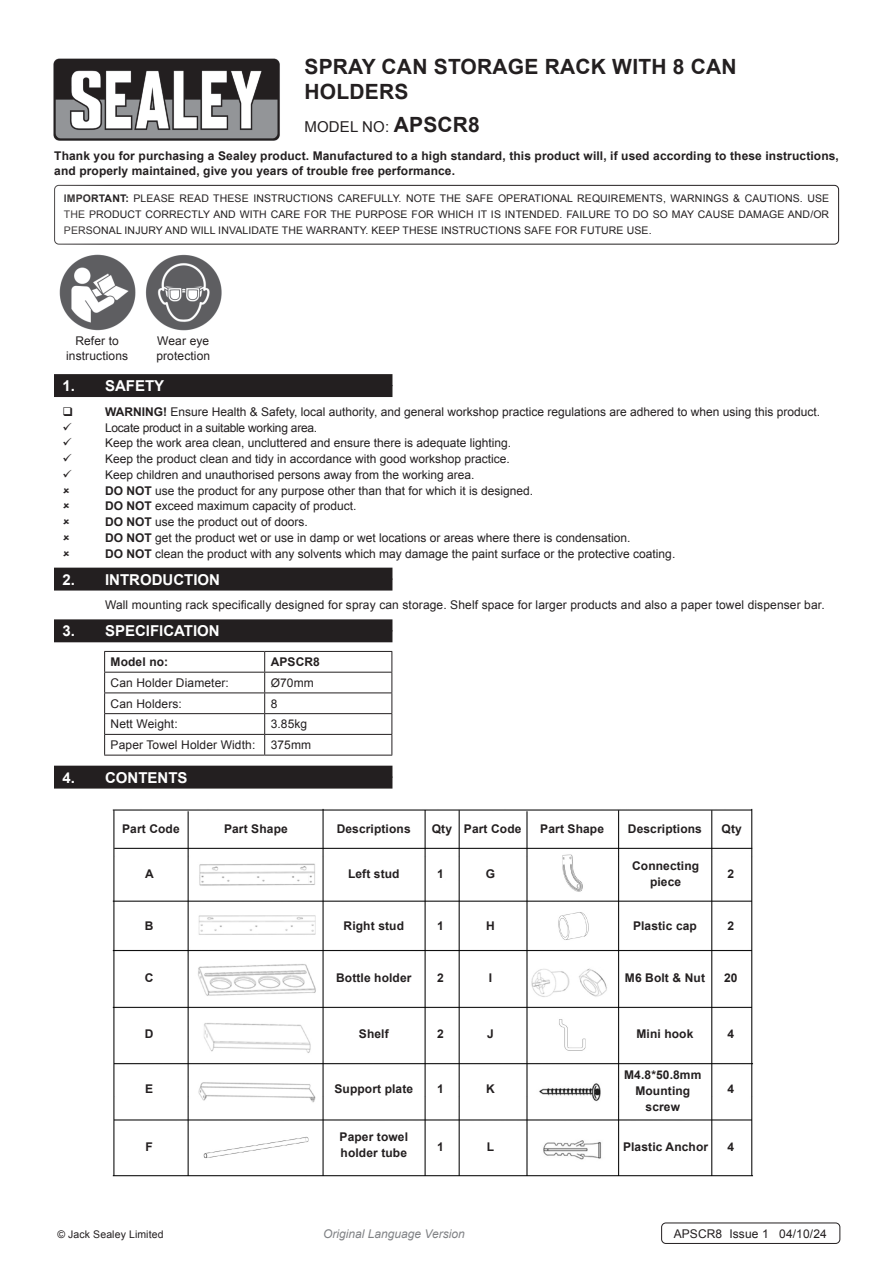
<style>
.page{position:relative;width:893px;height:1263px;background:#fff}
.page>*{position:absolute;margin:0;border:0;box-sizing:border-box;transform-origin:0 0}
.Product_Description{font:700 21px/25.2px "Arial";letter-spacing:.01em;color:#231f20}
.t1{font:700 15px "Arial";color:#fff}
.Instructions_Model_No{font:15px "Arial";letter-spacing:.01em;color:#231f20}
.Body{font:12px/15.8px "Arial";color:#231f20;text-align:center}
.Body-2{font:700 12px/15.8px "Arial";letter-spacing:.01em;color:#231f20}
.Body-3{font:12px "Arial";letter-spacing:-.02em;color:#231f20}
.t2{font:italic 12px "Arial";color:#808285}
.Body__Footer{font:12px "Arial";letter-spacing:.01em;color:#231f20}
.Body__Justified__7pt{font:10.5px/15.8px "Arial";letter-spacing:.01em;color:#231f20;text-align:justify}
.s1{font-weight:700;font-size:21px}
.s2{font-weight:700}
</style>
<div class="page">
<img style="left:112px;top:808px;width:642px;height:369px">
<div style="left:54px;top:385px;width:338px;height:12px;background:#231f20"></div>
<div style="left:54px;top:374px;width:338px;height:12px;background:#231f20"></div>
<div style="left:54px;top:578px;width:338px;height:12px;background:#231f20"></div>
<div style="left:54px;top:568px;width:338px;height:12px;background:#231f20"></div>
<div style="left:54px;top:630px;width:338px;height:12px;background:#231f20"></div>
<div style="left:54px;top:619px;width:338px;height:12px;background:#231f20"></div>
<div style="left:54px;top:776px;width:338px;height:12px;background:#231f20"></div>
<div style="left:54px;top:766px;width:338px;height:12px;background:#231f20"></div>
<img style="left:53px;top:58px;width:227px;height:83px">
<div style="left:54px;top:185px;width:785px;height:59px;border:1px solid #231f20;border-radius:4px"></div>
<div style="left:661px;top:1222px;width:179px;height:22px;border:1px solid #231f20;border-radius:4px"></div>
<img style="left:59px;top:254px;width:163px;height:77px">
<hr style="left:104px;top:692px;width:161px;height:1px;background:#231f20">
<hr style="left:265px;top:692px;width:127px;height:1px;background:#231f20">
<hr style="left:104px;top:713px;width:161px;height:1px;background:#231f20">
<hr style="left:265px;top:713px;width:127px;height:1px;background:#231f20">
<hr style="left:104px;top:734px;width:161px;height:1px;background:#231f20">
<hr style="left:265px;top:734px;width:127px;height:1px;background:#231f20">
<hr style="left:104px;top:755px;width:161px;height:1px;background:#231f20">
<hr style="left:265px;top:755px;width:127px;height:1px;background:#231f20">
<hr style="left:104px;top:651px;width:161px;height:1px;background:#231f20">
<svg style="left:104px;top:652px;width:1px;height:103px"></svg>
<hr style="left:265px;top:651px;width:127px;height:1px;background:#231f20">
<svg style="left:264px;top:652px;width:1px;height:103px"></svg>
<svg style="left:391px;top:652px;width:1px;height:103px"></svg>
<hr style="left:104px;top:672px;width:161px;height:1px;background:#231f20">
<hr style="left:265px;top:672px;width:127px;height:1px;background:#231f20">
<p class="Product_Description" style="left:304px;top:54px;width:434px">SPRAY CAN STORAGE RACK WITH 8 CAN<br>HOLDERS</p>
<p class="Instructions_Model_No" style="left:304px;top:117px;width:177px">MODEL NO: <span class="s1">APSCR8</span></p>
<p class="Body-2" style="left:54px;top:148px;width:786px">Thank you for purchasing a Sealey product. Manufactured to a high standard, this product will, if used according to these instructions, and properly maintained, give you years of trouble free performance.</p>
<p class="Body__Justified__7pt" style="left:64px;top:191px;width:767px"><span class="s2">IMPORTANT:</span> PLEASE READ THESE INSTRUCTIONS CAREFULLY. NOTE THE SAFE OPERATIONAL REQUIREMENTS, WARNINGS &amp; CAUTIONS. USE THE PRODUCT CORRECTLY AND WITH CARE FOR THE PURPOSE FOR WHICH IT IS INTENDED. FAILURE TO DO SO MAY CAUSE DAMAGE AND/OR PERSONAL INJURY AND WILL INVALIDATE THE WARRANTY. KEEP THESE INSTRUCTIONS SAFE FOR FUTURE USE.</p>
<p class="Body" style="left:66px;top:333px;width:64px">Refer to instructions</p>
<p class="Body" style="left:156px;top:333px;width:55px;text-align:left">Wear eye protection</p>
<p class="t1" style="left:63px;top:376px;width:103px">1. SAFETY</p>
<p class="Body" style="left:105px;top:404px;width:717px"><span class="s2">WARNING!</span> Ensure Health &amp; Safety, local authority, and general workshop practice regulations are adhered to when using this product.</p>
<p class="Body-3" style="left:105px;top:419px;width:214px">Locate product in a suitable working area.</p>
<p class="Body" style="left:105px;top:435px;width:408px">Keep the work area clean, uncluttered and ensure there is adequate lighting.</p>
<p class="Body" style="left:105px;top:451px;width:406px">Keep the product clean and tidy in accordance with good workshop practice.</p>
<p class="Body" style="left:105px;top:467px;width:371px">Keep children and unauthorised persons away from the working area.</p>
<p class="Body" style="left:105px;top:483px;width:430px"><span class="s2">DO NOT</span> use the product for any purpose other than that for which it is designed.</p>
<p class="Body" style="left:105px;top:498px;width:253px"><span class="s2">DO NOT</span> exceed maximum capacity of product.</p>
<p class="Body" style="left:105px;top:514px;width:204px"><span class="s2">DO NOT</span> use the product out of doors.</p>
<p class="Body" style="left:105px;top:530px;width:527px"><span class="s2">DO NOT</span> get the product wet or use in damp or wet locations or areas where there is condensation.</p>
<p class="Body" style="left:105px;top:546px;width:572px"><span class="s2">DO NOT</span> clean the product with any solvents which may damage the paint surface or the protective coating.</p>
<p class="t1" style="left:63px;top:569px;width:159px">2. INTRODUCTION</p>
<p class="Body" style="left:105px;top:597px;width:721px">Wall mounting rack specifically designed for spray can storage. Shelf space for larger products and also a paper towel dispenser bar.</p>
<p class="t1" style="left:63px;top:621px;width:159px">3. SPECIFICATION</p>
<p class="Body-2" style="left:111px;top:654px;width:59px">Model no:</p>
<p class="Body-2" style="left:271px;top:654px;width:51px">APSCR8</p>
<p class="Body" style="left:111px;top:675px;width:120px">Can Holder Diameter:</p>
<p class="Body" style="left:271px;top:675px;width:45px">Ø70mm</p>
<p class="Body" style="left:111px;top:696px;width:73px">Can Holders:</p>
<p class="Body" style="left:271px;top:696px;width:8px">8</p>
<p class="Body" style="left:111px;top:716px;width:69px">Nett Weight:</p>
<p class="Body" style="left:271px;top:716px;width:38px">3.85kg</p>
<p class="Body" style="left:111px;top:737px;width:146px">Paper Towel Holder Width:</p>
<p class="Body" style="left:271px;top:737px;width:42px">375mm</p>
<p class="t1" style="left:63px;top:767px;width:127px">4. CONTENTS</p>
<p class="Body-2" style="left:122px;top:821px;width:59px">Part Code</p>
<p class="Body-2" style="left:145px;top:866px;width:10px">A</p>
<p class="Body-2" style="left:145px;top:918px;width:10px">B</p>
<p class="Body-2" style="left:224px;top:821px;width:65px">Part Shape</p>
<p class="Body-2" style="left:337px;top:821px;width:76px">Descriptions</p>
<p class="Body-2" style="left:432px;top:821px;width:22px">Qty</p>
<p class="Body-2" style="left:437px;top:866px;width:8px">1</p>
<p class="Body-2" style="left:348px;top:866px;width:53px">Left stud</p>
<p class="Body-2" style="left:344px;top:918px;width:62px">Right stud</p>
<p class="Body-2" style="left:437px;top:918px;width:8px">1</p>
<p class="Body-2" style="left:464px;top:821px;width:59px">Part Code</p>
<p class="Body-2" style="left:540px;top:821px;width:65px">Part Shape</p>
<p class="Body-2" style="left:628px;top:821px;width:76px">Descriptions</p>
<p class="Body-2" style="left:721px;top:821px;width:22px">Qty</p>
<p class="Body-2" style="left:486px;top:866px;width:11px">G</p>
<p class="Body-2" style="left:486px;top:918px;width:10px">H</p>
<p class="Body-2" style="left:632px;top:858px;width:69px;text-align:center">Connecting piece</p>
<p class="Body-2" style="left:633px;top:918px;width:65px">Plastic cap</p>
<p class="Body-2" style="left:727px;top:866px;width:8px">2</p>
<p class="Body-2" style="left:727px;top:918px;width:8px">2</p>
<p class="Body-2" style="left:145px;top:970px;width:10px">C</p>
<p class="Body-2" style="left:336px;top:970px;width:77px">Bottle holder</p>
<p class="Body-2" style="left:437px;top:970px;width:8px">2</p>
<p class="Body-2" style="left:489px;top:970px;width:5px">I</p>
<p class="Body-2" style="left:625px;top:970px;width:82px">M6 Bolt &amp; Nut</p>
<p class="Body-2" style="left:724px;top:970px;width:15px">20</p>
<p class="Body-2" style="left:145px;top:1026px;width:10px">D</p>
<p class="Body-2" style="left:145px;top:1081px;width:10px">E</p>
<p class="Body-2" style="left:146px;top:1139px;width:9px">F</p>
<p class="Body-2" style="left:359px;top:1026px;width:31px">Shelf</p>
<p class="Body-2" style="left:334px;top:1081px;width:80px">Support plate</p>
<p class="Body-2" style="left:340px;top:1129px;width:70px">Paper towel holder tube</p>
<p class="Body-2" style="left:437px;top:1026px;width:8px">2</p>
<p class="Body-2" style="left:437px;top:1081px;width:8px">1</p>
<p class="Body-2" style="left:437px;top:1139px;width:8px">1</p>
<p class="Body-2" style="left:487px;top:1026px;width:8px">J</p>
<p class="Body-2" style="left:486px;top:1081px;width:10px">K</p>
<p class="Body-2" style="left:636px;top:1026px;width:58px">Mini hook</p>
<p class="Body-2" style="left:624px;top:1067px;width:79px;text-align:center">M4.8*50.8mm<br>Mounting screw</p>
<p class="Body-2" style="left:727px;top:1026px;width:8px">4</p>
<p class="Body-2" style="left:727px;top:1081px;width:8px">4</p>
<p class="Body-2" style="left:487px;top:1139px;width:9px">L</p>
<p class="Body-2" style="left:623px;top:1139px;width:87px">Plastic Anchor</p>
<p class="Body-2" style="left:727px;top:1139px;width:8px">4</p>
<p class="Body__Justified__7pt" style="left:57px;top:1226px;width:108px">© Jack Sealey Limited</p>
<p class="t2" style="left:323px;top:1226px;width:143px">Original Language Version</p>
<p class="Body__Footer" style="left:674px;top:1226px;width:155px">APSCR8 Issue 1 04/10/24</p>
</div>
